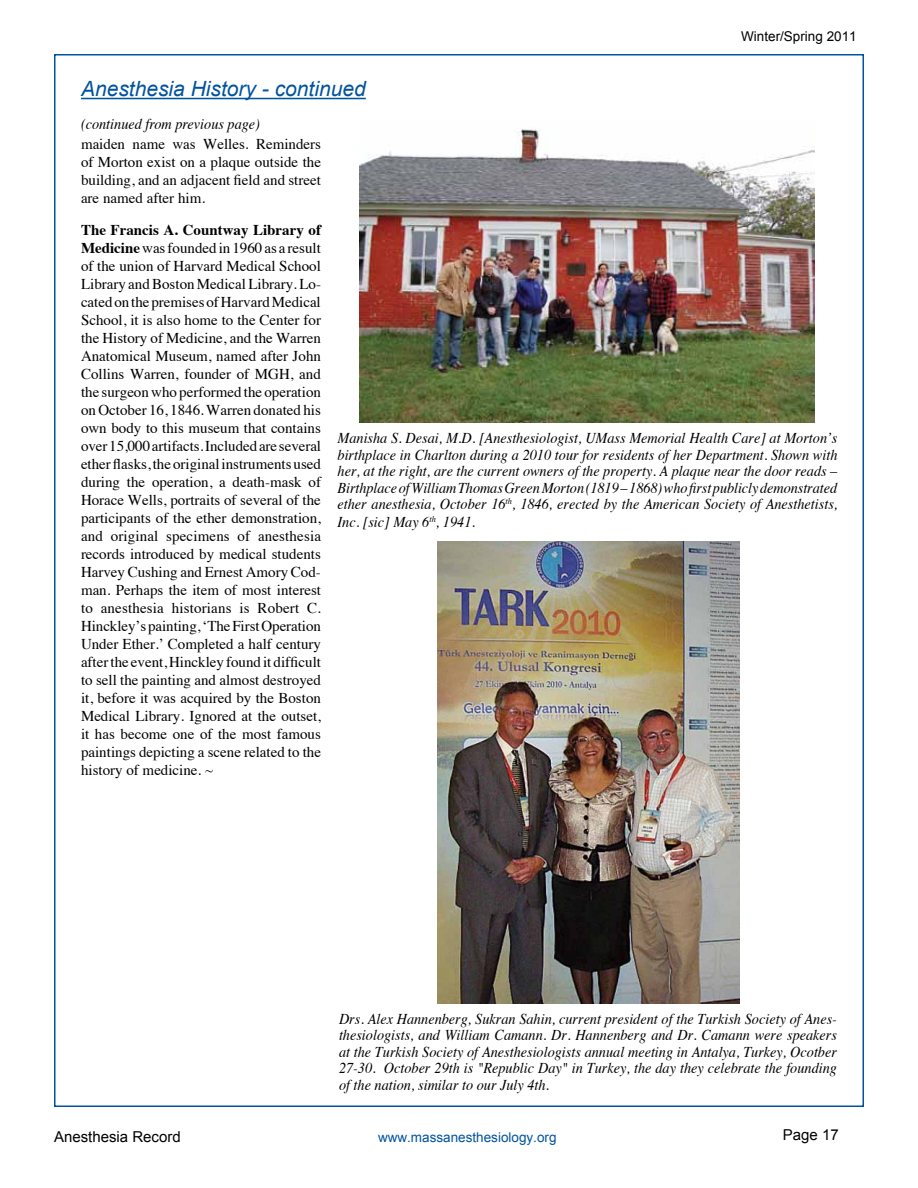
<style>
.page{position:relative;width:918px;height:1188px;background:#fff}
.page>*{position:absolute;margin:0;border:0;box-sizing:border-box;transform-origin:0 0}
.t1{font:italic 21px "Arial";color:#00539f}
.t2{font:15px/18px "Times";color:#000;text-align:justify}
.t3{font:italic 15px/16.5px "Times";color:#000;text-align:justify;scale:.95 1}
.t4{font:15px "Arial";color:#000}
.t5{font:13.5px "Arial";color:#00539f}
.t6{font:13.5px "Arial";color:#000}
.s1{font-weight:700}
</style>
<div class="page">
<img style="left:360px;top:129px;width:454px;height:293px">
<img style="left:437px;top:541px;width:303px;height:462px">
<hr style="left:81px;top:98px;width:285px;height:1px;background:#00539f">
<h1 class="t1" style="left:81px;top:75px;width:286px">Anesthesia History - continued</h1>
<p class="t3" style="left:81px;top:115px;width:190px">(continued from previous page)</p>
<p class="t6" style="left:741px;top:27px;width:117px">Winter/Spring 2011</p>
<p class="t2" style="left:81px;top:134px;width:242px">maiden name was Welles. Reminders of Morton exist on a plaque outside the building, and an adjacent field and street are named after him.</p>
<p class="t2" style="left:81px;top:220px;width:242px"><span class="s1">The Francis A. Countway Library of Medicine</span> was founded in 1960 as a result of the union of Harvard Medical School Library and Boston Medical Library. Lo&shy;cated on the premises of Harvard Medical School, it is also home to the Center for the History of Medicine, and the Warren Anatomical Museum, named after John Collins Warren, founder of MGH, and the surgeon who performed the operation on October 16, 1846. Warren donated his own body to this museum that contains over 15,000 artifacts. Included are several ether flasks, the original instruments used during the operation, a death-mask of Horace Wells, portraits of several of the participants of the ether demonstration, and original specimens of anesthesia records introduced by medical students Harvey Cushing and Ernest Amory Cod&shy;man. Perhaps the item of most interest to anesthesia historians is Robert C.<br>Hinckley’s painting, ‘The First Operation Under Ether.’ Completed a half century after the event, Hinckley found it difficult to sell the painting and almost destroyed it, before it was acquired by the Boston Medical Library. Ignored at the outset, it has become one of the most famous paintings depicting a scene related to the history of medicine. ~</p>
<p class="t3" style="left:338px;top:429px;width:528px">Manisha S. Desai, M.D. [Anesthesiologist, UMass Memorial Health Care] at Morton’s birthplace in Charlton during a 2010 tour for residents of her Department. Shown with her, at the right, are the current owners of the property. A plaque near the door reads – Birthplace of William Thomas Green Morton (1819 – 1868) who first publicly demonstrated ether anesthesia, October 16<sup>th</sup>, 1846, erected by the American Society of Anesthetists,</p>
<p class="t3" style="left:338px;top:513px;width:146px">Inc. [sic] May 6<sup>th</sup>, 1941.</p>
<p class="t3" style="left:339px;top:1010px;width:526px">Drs. Alex Hannenberg, Sukran Sahin, current president of the Turkish Society of Anes&shy;thesiologists, and William Camann. Dr. Hannenberg and Dr. Camann were speakers at the Turkish Society of Anesthesiologists annual meeting in Antalya, Turkey, Ocotber 27-30. October 29th is "Republic Day" in Turkey, the day they celebrate the founding of the nation, similar to our July 4th.</p>
<p class="t4" style="left:54px;top:1127px;width:128px">Anesthesia Record</p>
<p class="t5" style="left:378px;top:1129px;width:180px">www.massanesthesiology.org</p>
<p class="t4" style="left:783px;top:1125px;width:57px">Page 17</p>
</div>
